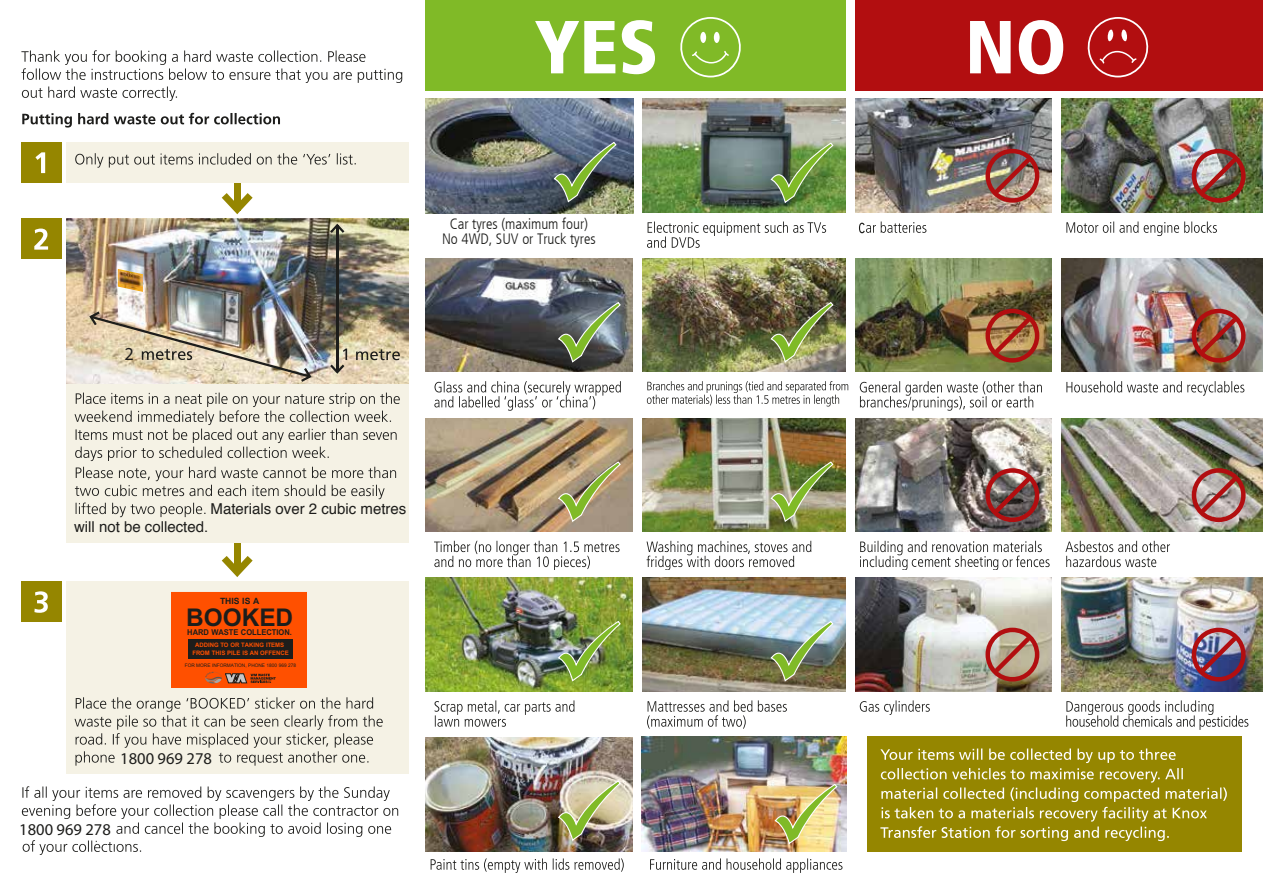
<style>
.page{position:relative;width:1263px;height:893px;background:#fff}
.page>*{position:absolute;margin:0;border:0;box-sizing:border-box;transform-origin:0 0}
.t1{font:700 24.45px "Arial SFMT";color:#1d1d1b}
.t2{font:18.3px "Myriad Pro";color:#1d1d1b}
.t3{font:16.5px "Myriad Pro";color:#1d1d1b}
.t4{font:15px "Helvetica";color:#1d1d1b}
.t5{font:300 condensed 15px/14.7px "Frutiger LT";color:#1d1d1b;text-align:center}
.t6{font:700 8.55px "Arial";color:#1d1d1b}
.t7{font:700 8.1px "Arial SFMT";color:#1d1d1b;scale:.94 1}
.t8{font:700 6.15px/8.4px "Arial SFMT";color:#ff5000;text-align:center}
.t9{font:4.8px "Arial SFMT";color:#1d1d1b}
</style>
<div class="page">
<div style="left:850px;top:0;width:413px;height:95px;background:#b20e10"></div>
<img style="left:855px;top:98px;width:197px;height:115px">
<img style="left:1061px;top:98px;width:202px;height:274px">
<img style="left:855px;top:418px;width:408px;height:114px">
<img style="left:855px;top:577px;width:197px;height:115px">
<img style="left:1061px;top:577px;width:202px;height:115px">
<img style="left:855px;top:258px;width:197px;height:114px">
<svg style="left:1087px;top:17px;width:62px;height:60px"></svg>
<svg style="left:970px;top:20px;width:93px;height:54px"></svg>
<img style="left:985px;top:149px;width:54px;height:54px">
<svg style="left:985px;top:309px;width:54px;height:54px;background:#a05c3a"></svg>
<svg style="left:985px;top:468px;width:54px;height:54px;background:#86504f"></svg>
<svg style="left:985px;top:628px;width:54px;height:53px;background:#b88172"></svg>
<img style="left:1192px;top:149px;width:53px;height:54px">
<img style="left:1192px;top:309px;width:53px;height:54px">
<svg style="left:1192px;top:468px;width:53px;height:54px;background:#b17a76"></svg>
<img style="left:1192px;top:628px;width:53px;height:53px">
<div style="left:425px;top:0;width:425px;height:95px;background:#80ba27"></div>
<img style="left:642px;top:98px;width:204px;height:434px">
<img style="left:425px;top:418px;width:208px;height:434px">
<img style="left:642px;top:577px;width:204px;height:115px">
<img style="left:426px;top:258px;width:207px;height:114px">
<svg style="left:558px;top:302px;width:63px;height:61px;background:#6a7869"></svg>
<svg style="left:558px;top:461px;width:63px;height:61px;background:#aaa074"></svg>
<svg style="left:770px;top:142px;width:63px;height:61px;background:#6e9051"></svg>
<img style="left:770px;top:302px;width:63px;height:61px">
<img style="left:770px;top:461px;width:63px;height:61px">
<img style="left:770px;top:621px;width:63px;height:60px">
<svg style="left:535px;top:20px;width:120px;height:54px"></svg>
<svg style="left:680px;top:17px;width:61px;height:60px"></svg>
<div style="left:846px;top:0;width:9px;height:893px;background:#fff"></div>
<div style="left:425px;top:692px;width:838px;height:41px;background:#fff"></div>
<div style="left:425px;top:532px;width:838px;height:42px;background:#fff"></div>
<div style="left:425px;top:373px;width:838px;height:41px;background:#fff"></div>
<div style="left:425px;top:213px;width:838px;height:41px;background:#fff"></div>
<svg style="left:647px;top:700px;width:140px;height:29px"></svg>
<svg style="left:646px;top:541px;width:165px;height:29px"></svg>
<svg style="left:647px;top:221px;width:179px;height:27px"></svg>
<svg style="left:1066px;top:221px;width:151px;height:15px"></svg>
<svg style="left:1066px;top:381px;width:178px;height:15px"></svg>
<svg style="left:1065px;top:541px;width:105px;height:26px"></svg>
<svg style="left:434px;top:381px;width:187px;height:30px"></svg>
<svg style="left:860px;top:381px;width:182px;height:30px"></svg>
<svg style="left:860px;top:541px;width:190px;height:29px"></svg>
<svg style="left:860px;top:700px;width:70px;height:15px"></svg>
<svg style="left:434px;top:541px;width:186px;height:29px"></svg>
<svg style="left:434px;top:700px;width:140px;height:27px"></svg>
<div style="left:425px;top:251px;width:838px;height:7px;background:#fff"></div>
<div style="left:425px;top:92px;width:838px;height:6px;background:#fff"></div>
<div style="left:425px;top:411px;width:838px;height:6px;background:#fff"></div>
<div style="left:425px;top:570px;width:838px;height:7px;background:#fff"></div>
<div style="left:425px;top:730px;width:838px;height:6px;background:#fff"></div>
<div style="left:1052px;top:95px;width:9px;height:638px;background:#fff"></div>
<img style="left:558px;top:780px;width:63px;height:61px">
<img style="left:558px;top:621px;width:63px;height:60px">
<svg style="left:647px;top:381px;width:201px;height:25px"></svg>
<svg style="left:222px;top:193px;width:31px;height:21px"></svg>
<div style="left:234px;top:169px;width:7px;height:42px;background:#958600"></div>
<svg style="left:222px;top:556px;width:31px;height:21px"></svg>
<div style="left:234px;top:531px;width:7px;height:42px;background:#958600"></div>
<div style="left:66px;top:581px;width:342px;height:193px;background:#f5f2e5"></div>
<svg style="left:75px;top:697px;width:308px;height:69px"></svg>
<div style="left:21px;top:581px;width:40px;height:40px;background:#958600"></div>
<svg style="left:34px;top:591px;width:14px;height:22px"></svg>
<div style="left:867px;top:736px;width:375px;height:116px;background:#958600"></div>
<svg style="left:880px;top:748px;width:347px;height:93px"></svg>
<svg style="left:21px;top:50px;width:381px;height:51px"></svg>
<svg style="left:22px;top:113px;width:258px;height:15px"></svg>
<svg style="left:22px;top:786px;width:376px;height:69px"></svg>
<div style="left:66px;top:142px;width:342px;height:40px;background:#f5f2e5"></div>
<div style="left:21px;top:142px;width:40px;height:40px;background:#958600"></div>
<svg style="left:35px;top:152px;width:10px;height:21px"></svg>
<svg style="left:75px;top:153px;width:281px;height:15px"></svg>
<div style="left:66px;top:383px;width:342px;height:160px;background:#f5f2e5"></div>
<div style="left:21px;top:219px;width:40px;height:40px;background:#958600"></div>
<svg style="left:34px;top:229px;width:14px;height:21px"></svg>
<svg style="left:75px;top:393px;width:325px;height:68px"></svg>
<svg style="left:75px;top:467px;width:321px;height:50px"></svg>
<img style="left:66px;top:219px;width:342px;height:164px">
<hr style="left:336px;top:225px;width:2px;height:147px;background:#1d1d1b">
<svg style="left:330px;top:224px;width:14px;height:9px"></svg>
<img style="left:89px;top:311px;width:222px;height:71px">
<svg style="left:330px;top:348px;width:70px;height:26px;background:#c5b89d"></svg>
<img style="left:118px;top:269px;width:25px;height:23px">
<svg style="left:1066px;top:700px;width:182px;height:30px"></svg>
<div style="left:172px;top:592px;width:135px;height:95px;background:#ff5000"></div>
<div style="left:188px;top:639px;width:105px;height:20px;background:#1d1d1b"></div>
<svg style="left:859px;top:221px;width:67px;height:12px"></svg>
<img style="left:425px;top:98px;width:209px;height:115px">
<img style="left:554px;top:142px;width:63px;height:60px">
<img style="left:642px;top:736px;width:204px;height:116px">
<img style="left:774px;top:784px;width:63px;height:60px">
<svg style="left:650px;top:858px;width:192px;height:15px"></svg>
<svg style="left:431px;top:858px;width:193px;height:15px"></svg>
<p class="t2" style="left:124px;top:342px;width:11px">2</p>
<p class="t5" style="left:442px;top:216px;width:155px">Car tyres (maximum four)<br>No 4WD, SUV or Truck tyres</p>
<p class="t4" style="left:211px;top:497px;width:197px">Materials over 2 cubic metres</p>
<p class="t4" style="left:74px;top:516px;width:136px">will not be collected.</p>
<p class="t6" style="left:220px;top:596px;width:41px">THIS IS A</p>
<p class="t1" style="left:186px;top:603px;width:109px">BOOKED</p>
<p class="t7" style="left:187px;top:627px;width:113px">HARD WASTE COLLECTION.</p>
<p class="t8" style="left:192px;top:640px;width:98px">ADDING TO OR TAKING ITEMS<br>FROM THIS PILE IS AN OFFENCE</p>
<p class="t9" style="left:185px;top:662px;width:113px">FOR MORE INFORMATION, PHONE 1800 969 278</p>
<p class="t3" style="left:120px;top:748px;width:93px">1800 969 278</p>
<p class="t3" style="left:19px;top:819px;width:93px">1800 969 278</p>
</div>
